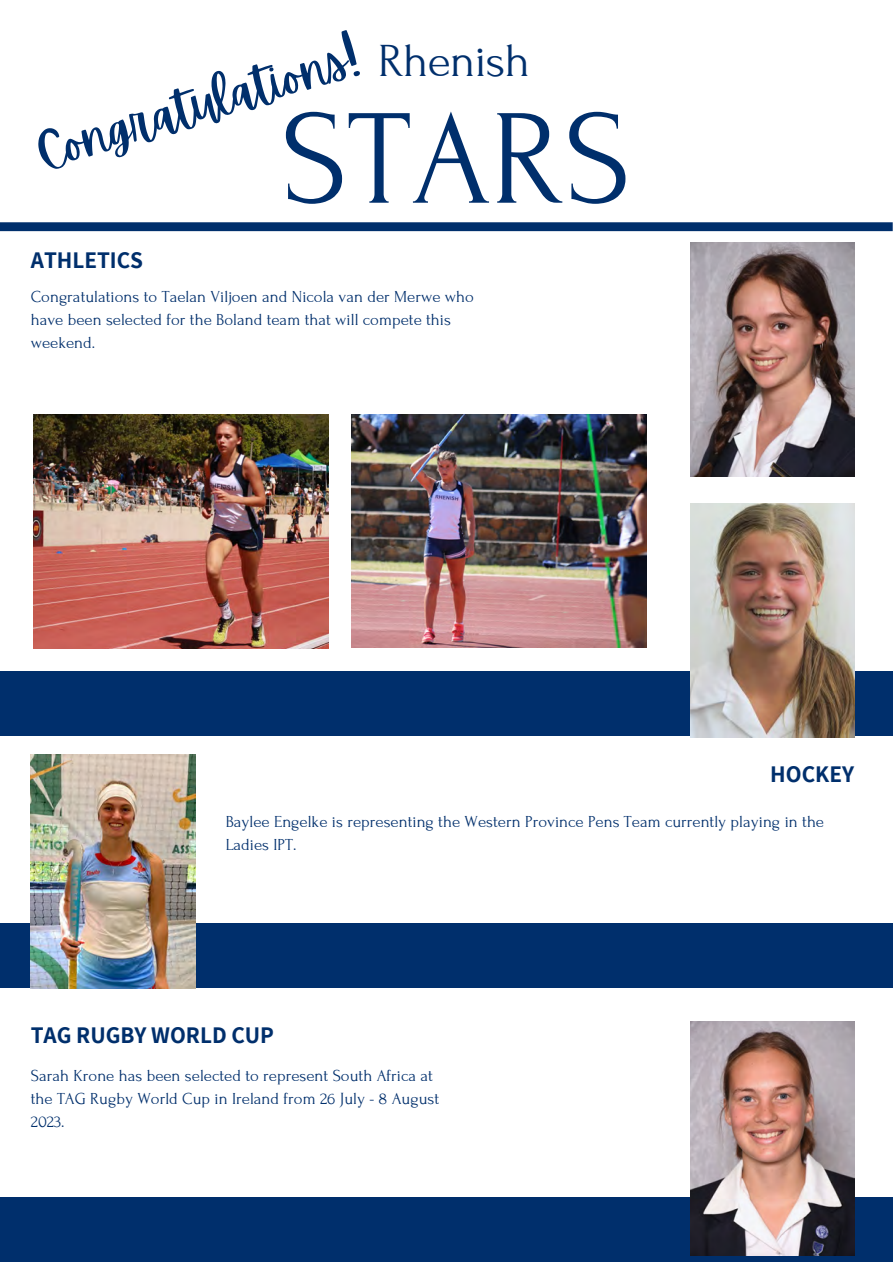
<style>
.page{position:relative;width:893px;height:1264px;background:#fff}
.page>*{position:absolute;margin:0;border:0;box-sizing:border-box;transform-origin:0 0}
.t1{font:135.6px "Forum";color:#002f6c}
.t2{font:49.35px "Apricots";color:#002f6c}
.t3{font:47.4px "Forum";letter-spacing:-.015em;color:#002f6c}
.t4{font:700 23.25px "Assistant";color:#002f6c}
.t5{font:16.8px/23px "Forum";color:#002f6c}
</style>
<div class="page">
<svg style="left:0;top:222px;width:892px;height:9px;background:#083570"></svg>
<div style="left:0;top:671px;width:892px;height:64px;background:#002f6c"></div>
<img style="left:690px;top:503px;width:164px;height:234px">
<img style="left:690px;top:242px;width:164px;height:234px">
<div style="left:0;top:922px;width:892px;height:65px;background:#002f6c"></div>
<img style="left:34px;top:414px;width:294px;height:234px">
<div style="left:0;top:1196px;width:892px;height:65px;background:#002f6c"></div>
<img style="left:690px;top:1021px;width:164px;height:234px">
<img style="left:352px;top:414px;width:294px;height:233px">
<img style="left:31px;top:754px;width:164px;height:234px">
<h2 class="t2" style="left:29px;top:126px;width:336px;rotate:-17deg">Congratulations!</h2>
<h3 class="t3" style="left:378px;top:36px;width:153px">Rhenish</h3>
<h1 class="t1" style="left:281px;top:87px;width:351px">STARS</h1>
<h3 class="t4" style="left:31px;top:244px;width:114px">ATHLETICS</h3>
<p class="t5" style="left:31px;top:285px;width:444px">Congratulations to Taelan Viljoen and Nicola van der Merwe who have been selected for the Boland team that will compete this weekend.</p>
<h3 class="t4" style="left:770px;top:758px;width:85px">HOCKEY</h3>
<p class="t5" style="left:226px;top:810px;width:599px">Baylee Engelke is representing the Western Province Pens Team currently playing in the<br>Ladies IPT.</p>
<h3 class="t4" style="left:31px;top:1018px;width:245px">TAG RUGBY WORLD CUP</h3>
<p class="t5" style="left:31px;top:1064px;width:410px">Sarah Krone has been selected to represent South Africa at the TAG Rugby World Cup in Ireland from 26 July - 8 August<br>2023.</p>
</div>
